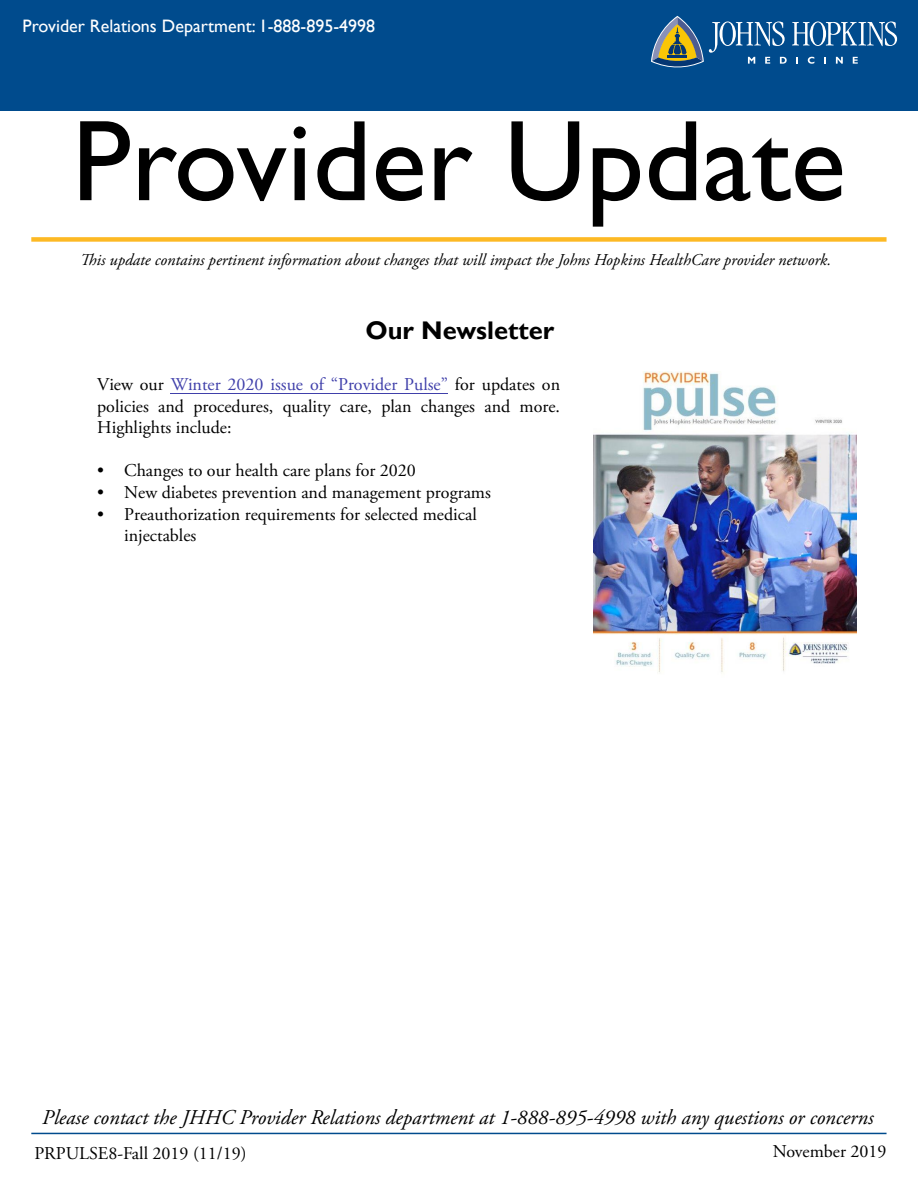
<style>
.page{position:relative;width:918px;height:1188px;background:#fff}
.page>*{position:absolute;margin:0;border:0;box-sizing:border-box;transform-origin:0 0}
.t1{font:115.5px "Gill Sans";color:#000}
.t2{font:700 25.5px "Gill Sans";color:#000}
.t3{font:italic 21px "Adobe Garamond Pro";color:#000}
.t4{font:18px/21.6px "Adobe Garamond Pro";color:#000;text-align:justify}
.t5{font:18px "Gill Sans";color:#fff}
.t6{font:italic 16.5px "Adobe Garamond Pro";color:#000}
.s1{color:#4040aa}
</style>
<div class="page">
<hr style="left:31px;top:1133px;width:856px;height:1px;background:#004b8d">
<div style="left:0;top:0;width:918px;height:111px;background:#004b8d"></div>
<svg style="left:651px;top:16px;width:246px;height:51px"></svg>
<div style="left:31px;top:237px;width:856px;height:5px;background:#fdb924"></div>
<hr style="left:171px;top:393px;width:277px;height:1px;background:#4040aa">
<img style="left:593px;top:371px;width:264px;height:301px">
<p class="t5" style="left:23px;top:16px;width:354px">Provider Relations Department: 1-888-895-4998</p>
<h1 class="t1" style="left:72px;top:94px;width:775px">Provider Update</h1>
<p class="t6" style="left:80px;top:250px;width:753px">This update contains pertinent information about changes that will impact the Johns Hopkins HealthCare provider network.</p>
<h2 class="t2" style="left:365px;top:315px;width:190px">Our Newsletter</h2>
<p class="t4" style="left:97px;top:374px;width:464px">View our <span class="s1">Winter 2020 issue of “Provider Pulse”</span> for updates on policies and procedures, quality care, plan changes and more.<br>Highlights include:</p>
<p class="t4" style="left:97px;top:460px;width:320px">• Changes to our health care plans for 2020</p>
<p class="t4" style="left:97px;top:482px;width:395px">• New diabetes prevention and management programs</p>
<p class="t4" style="left:124px;top:504px;width:354px;text-indent:-27px">• Preauthorization requirements for selected medical injectables</p>
<p class="t3" style="left:42px;top:1105px;width:833px">Please contact the JHHC Provider Relations department at 1-888-895-4998 with any questions or concerns</p>
<p class="t4" style="left:34px;top:1143px;width:214px">PRPULSE8-Fall 2019 (11/19)</p>
<p class="t4" style="left:773px;top:1141px;width:115px">November 2019</p>
</div>
